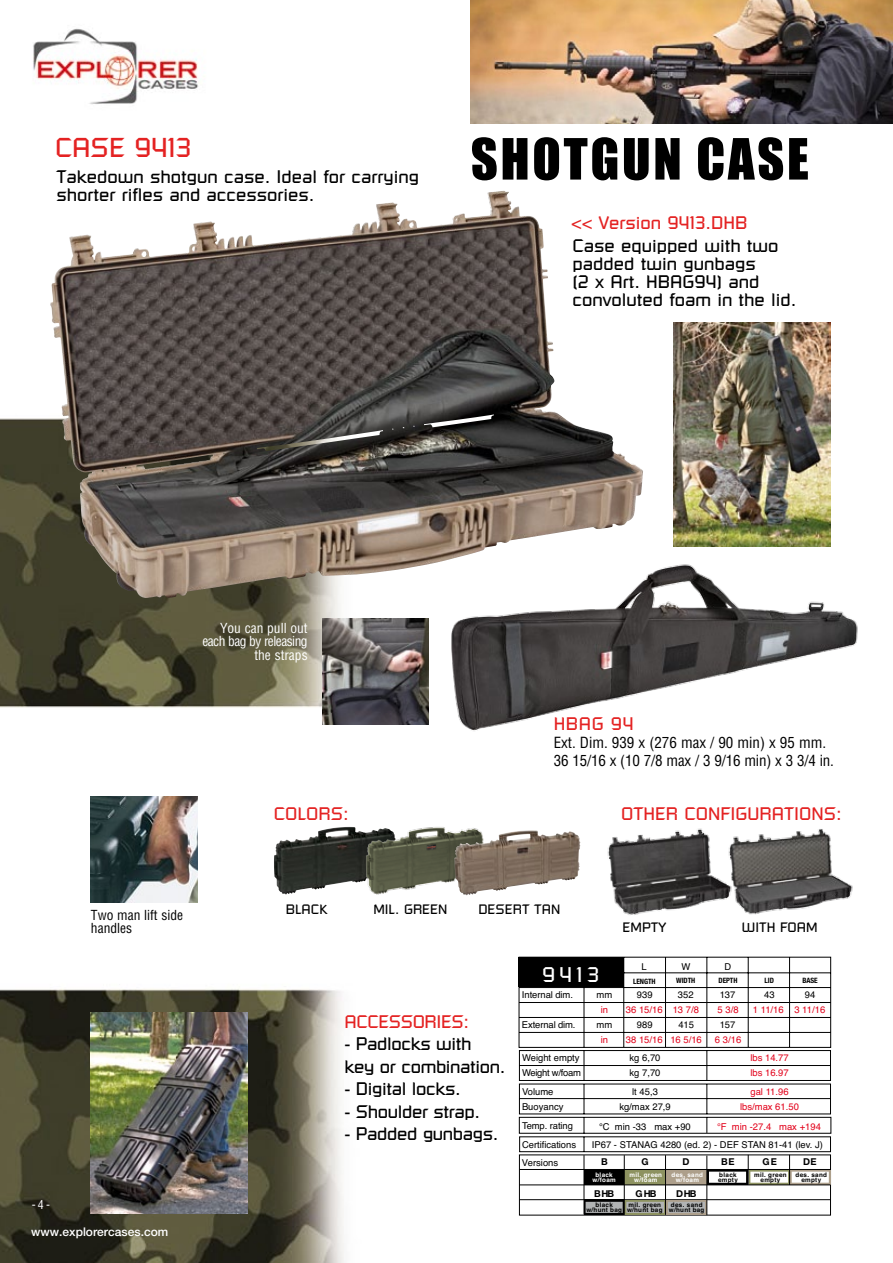
<style>
.page{position:relative;width:893px;height:1263px;background:#fff}
.page>*{position:absolute;margin:0;border:0;box-sizing:border-box;transform-origin:0 0}
.t1{font:52.5px "Impact";letter-spacing:.05em;color:#000}
.t2{font:27px "Russell Square";color:#e42222}
.t3{font:21px "Russell Square";color:#fff}
.t4{font:18px/18px "Russell Square";color:#000}
.t5{font:18px/22.5px "Russell Square";letter-spacing:-.02em;color:#000}
.t6{font:18px "Russell Square";color:#e42222}
.t7{font:18px "Russell Square";letter-spacing:-.02em;color:#e42222}
.t8{font:condensed 15px/18px "Helvetica";color:#000}
.t9{font:condensed 13.5px/13.5px "Helvetica";color:#fff;text-align:right}
.t10{font:13.5px "Russell Square";color:#000}
.t11{font:condensed 13.5px/13.5px "Helvetica";color:#000}
.t12{font:500 12px "Helvetica Neue";color:#fff}
.t13{font:condensed 12px "Helvetica";color:#fff}
.t14{font:9.45px/19.2px "Helvetica";color:#000}
.t15{font:9.45px "Helvetica";color:#e2001a}
.t16{font:700 9.45px "Helvetica Neue";letter-spacing:-.025em;color:#000}
.t17{font:9.45px "Helvetica";letter-spacing:-.03em;color:#000}
.t18{font:700 condensed 7.35px "Helvetica Neue";letter-spacing:-.01em;color:#000}
.t19{font:700 6.3px/4.8px "Helvetica";letter-spacing:.05em;color:#000;text-align:center}
.t20{font:700 6.3px/4.8px "Helvetica";letter-spacing:.05em;color:#fff;text-align:center}
</style>
<div class="page">
<img style="left:0;top:0;width:893px;height:1263px">
<img style="left:233px;top:191px;width:269px;height:56px">
<div style="left:519px;top:1155px;width:311px;height:60px;background:#fff"></div>
<hr style="left:519px;top:1169px;width:311px;height:1px;background:#000">
<hr style="left:584px;top:1155px;width:1px;height:59px;background:#000">
<div style="left:584px;top:1169px;width:40px;height:16px;background:#000"></div>
<div style="left:625px;top:1170px;width:40px;height:14px;background:#8d9260"></div>
<div style="left:707px;top:1169px;width:41px;height:16px;background:#000"></div>
<div style="left:749px;top:1170px;width:40px;height:15px;background:#8d9260"></div>
<div style="left:709px;top:1171px;width:37px;height:12px;background:#fff;border:2px solid #fff"></div>
<div style="left:750px;top:1171px;width:38px;height:12px;background:#fff;border:2px solid #fff"></div>
<div style="left:666px;top:1170px;width:41px;height:14px;background:#ad9f8b"></div>
<svg style="left:790px;top:1170px;width:40px;height:14px"></svg>
<div style="left:792px;top:1171px;width:37px;height:12px;background:#fff;border:2px solid #fff"></div>
<hr style="left:519px;top:1184px;width:311px;height:1px;background:#000">
<hr style="left:748px;top:1155px;width:1px;height:30px;background:#000">
<hr style="left:789px;top:1155px;width:1px;height:30px;background:#000">
<hr style="left:519px;top:1199px;width:311px;height:1px;background:#000">
<svg style="left:584px;top:1200px;width:40px;height:15px"></svg>
<svg style="left:625px;top:1200px;width:40px;height:15px"></svg>
<div style="left:586px;top:1202px;width:37px;height:11px;background:#b1b3b4;border:2px solid #b1b3b4"></div>
<div style="left:626px;top:1202px;width:38px;height:11px;background:#b1b3b4"></div>
<div style="left:665px;top:1200px;width:42px;height:15px;background:#ad9f8b"></div>
<div style="left:668px;top:1202px;width:37px;height:11px;background:#b1b3b4"></div>
<hr style="left:624px;top:1155px;width:1px;height:60px;background:#000">
<hr style="left:665px;top:1155px;width:1px;height:60px;background:#000">
<hr style="left:706px;top:1155px;width:1px;height:60px;background:#000">
<svg style="left:518px;top:956px;width:314px;height:196px"></svg>
<div style="left:519px;top:957px;width:105px;height:30px;background:#000"></div>
<img style="left:91px;top:796px;width:106px;height:106px">
<img style="left:596px;top:823px;width:157px;height:97px">
<img style="left:274px;top:827px;width:66px;height:67px">
<img style="left:717px;top:817px;width:142px;height:100px">
<img style="left:360px;top:823px;width:138px;height:83px">
<img style="left:454px;top:830px;width:77px;height:65px">
<img style="left:673px;top:323px;width:157px;height:224px">
<img style="left:322px;top:618px;width:107px;height:106px">
<img style="left:91px;top:1012px;width:157px;height:201px">
<img style="left:471px;top:0;width:422px;height:123px">
<img style="left:439px;top:559px;width:436px;height:182px">
<h2 class="t2" style="left:55px;top:131px;width:138px">CASE 9413</h2>
<h3 class="t4" style="left:57px;top:168px;width:364px">Takedown shotgun case. Ideal for carrying shorter rifles and accessories.</h3>
<h1 class="t1" style="left:471px;top:118px;width:340px">SHOTGUN CASE</h1>
<h3 class="t6" style="left:571px;top:212px;width:178px">&lt;&lt; Version 9413.DHB</h3>
<h3 class="t4" style="left:573px;top:236px;width:225px">Case equipped with two padded twin gunbags<br>(2 x Art. HBAG94) and convoluted foam in the lid.</h3>
<h3 class="t9" style="left:202px;top:621px;width:107px">You can pull out each bag by releasing the straps</h3>
<h3 class="t6" style="left:274px;top:803px;width:76px">COLORS:</h3>
<h3 class="t6" style="left:554px;top:713px;width:82px">HBAG 94</h3>
<h3 class="t8" style="left:554px;top:734px;width:282px">Ext. Dim. 939 x (276 max / 90 min) x 95 mm.<br>36 15/16 x (10 7/8 max / 3 9/16 min) x 3 3/4 in.</h3>
<h3 class="t6" style="left:621px;top:803px;width:222px">OTHER CONFIGURATIONS:</h3>
<h3 class="t11" style="left:91px;top:908px;width:94px">Two man lift side handles</h3>
<p class="t13" style="left:32px;top:1197px;width:20px">- 4 -</p>
<p class="t12" style="left:31px;top:1224px;width:138px">www.explorercases.com</p>
<h3 class="t10" style="left:286px;top:901px;width:43px">BLACK</h3>
<h3 class="t10" style="left:478px;top:901px;width:83px">DESERT TAN</h3>
<h3 class="t10" style="left:373px;top:901px;width:76px">MIL. GREEN</h3>
<h3 class="t10" style="left:623px;top:919px;width:45px">EMPTY</h3>
<h3 class="t10" style="left:742px;top:919px;width:77px">WITH FOAM</h3>
<h3 class="t7" style="left:344px;top:1010px;width:126px">ACCESSORIES:</h3>
<h3 class="t5" style="left:344px;top:1032px;width:162px">- Padlocks with key or combination.</h3>
<h3 class="t5" style="left:344px;top:1077px;width:118px">- Digital locks.</h3>
<h3 class="t5" style="left:344px;top:1100px;width:137px">- Shoulder strap.</h3>
<h3 class="t5" style="left:344px;top:1122px;width:156px">- Padded gunbags.</h3>
<p class="t14" style="left:642px;top:957px;width:7px">L</p>
<p class="t14" style="left:681px;top:957px;width:10px">W</p>
<p class="t14" style="left:724px;top:957px;width:8px">D</p>
<h3 class="t3" style="left:542px;top:961px;width:58px">9413</h3>
<p class="t18" style="left:633px;top:975px;width:24px">LENGTH</p>
<p class="t18" style="left:676px;top:974px;width:21px">WIDTH</p>
<p class="t18" style="left:718px;top:974px;width:20px">DEPTH</p>
<p class="t18" style="left:764px;top:974px;width:11px">LID</p>
<p class="t18" style="left:802px;top:974px;width:17px">BASE</p>
<p class="t14" style="left:522px;top:986px;width:52px">Internal dim.</p>
<p class="t14" style="left:596px;top:986px;width:17px">mm</p>
<p class="t14" style="left:637px;top:986px;width:17px">939</p>
<p class="t14" style="left:678px;top:986px;width:17px">352</p>
<p class="t14" style="left:720px;top:986px;width:17px">137</p>
<p class="t14" style="left:764px;top:986px;width:12px">43</p>
<p class="t14" style="left:805px;top:986px;width:12px">94</p>
<p class="t15" style="left:601px;top:1002px;width:9px">in</p>
<p class="t15" style="left:626px;top:1002px;width:75px">36 15/16 13 7/8</p>
<p class="t15" style="left:718px;top:1002px;width:23px">5 3/8</p>
<p class="t15" style="left:753px;top:1002px;width:74px">1 11/16 3 11/16</p>
<p class="t14" style="left:522px;top:1015px;width:55px">External dim.</p>
<p class="t14" style="left:597px;top:1015px;width:17px">mm</p>
<p class="t14" style="left:637px;top:1015px;width:17px">989</p>
<p class="t14" style="left:678px;top:1015px;width:17px">415</p>
<p class="t14" style="left:720px;top:1015px;width:17px">157</p>
<p class="t15" style="left:601px;top:1032px;width:9px">in</p>
<p class="t15" style="left:626px;top:1032px;width:77px">38 15/16 16 5/16</p>
<p class="t15" style="left:715px;top:1032px;width:28px">6 3/16</p>
<p class="t14" style="left:522px;top:1049px;width:59px">Weight empty</p>
<p class="t14" style="left:630px;top:1049px;width:32px">kg 6,70</p>
<p class="t15" style="left:750px;top:1051px;width:40px">lbs 14.77</p>
<p class="t17" style="left:522px;top:1066px;width:60px">Weight w/foam</p>
<p class="t14" style="left:630px;top:1064px;width:32px">kg 7,70</p>
<p class="t15" style="left:750px;top:1066px;width:40px">lbs 16.97</p>
<p class="t14" style="left:522px;top:1082px;width:33px">Volume</p>
<p class="t14" style="left:632px;top:1082px;width:27px">lt 45,3</p>
<p class="t15" style="left:750px;top:1084px;width:40px">gal 11.96</p>
<p class="t14" style="left:522px;top:1097px;width:43px">Buoyancy</p>
<p class="t14" style="left:619px;top:1097px;width:53px">kg/max 27,9</p>
<p class="t15" style="left:740px;top:1099px;width:60px">lbs/max 61.50</p>
<p class="t14" style="left:522px;top:1116px;width:56px">Temp. rating<br>Certifications</p>
<p class="t14" style="left:599px;top:1117px;width:93px">°C min -33 max +90</p>
<p class="t15" style="left:717px;top:1119px;width:105px">°F min -27.4 max +194</p>
<p class="t14" style="left:592px;top:1135px;width:233px">IP67 - STANAG 4280 (ed. 2) - DEF STAN 81-41 (lev. J)</p>
<p class="t14" style="left:522px;top:1153px;width:38px">Versions</p>
<p class="t16" style="left:601px;top:1156px;width:8px">B</p>
<p class="t16" style="left:641px;top:1156px;width:9px">G</p>
<p class="t16" style="left:721px;top:1156px;width:15px">B E</p>
<p class="t16" style="left:762px;top:1156px;width:16px">GE</p>
<p class="t20" style="left:592px;top:1172px;width:25px">black w/foam</p>
<p class="t20" style="left:630px;top:1172px;width:34px">mil. green w/foam</p>
<p class="t19" style="left:718px;top:1172px;width:21px;text-align:left">black empty</p>
<p class="t19" style="left:754px;top:1172px;width:34px">mil. green empty</p>
<p class="t16" style="left:683px;top:1156px;width:9px">D</p>
<p class="t20" style="left:672px;top:1172px;width:33px">des. sand w/foam</p>
<p class="t16" style="left:594px;top:1187px;width:22px">B HB</p>
<p class="t16" style="left:635px;top:1187px;width:23px">G HB</p>
<p class="t16" style="left:676px;top:1187px;width:22px">DHB</p>
<p class="t19" style="left:586px;top:1203px;width:37px">black w/hunt bag</p>
<p class="t19" style="left:627px;top:1203px;width:37px;text-align:left">mil. green w/hunt bag</p>
<p class="t19" style="left:669px;top:1203px;width:37px">des. sand w/hunt bag</p>
<p class="t16" style="left:803px;top:1156px;width:15px">DE</p>
<p class="t19" style="left:795px;top:1172px;width:33px">des. sand empty</p>
</div>
